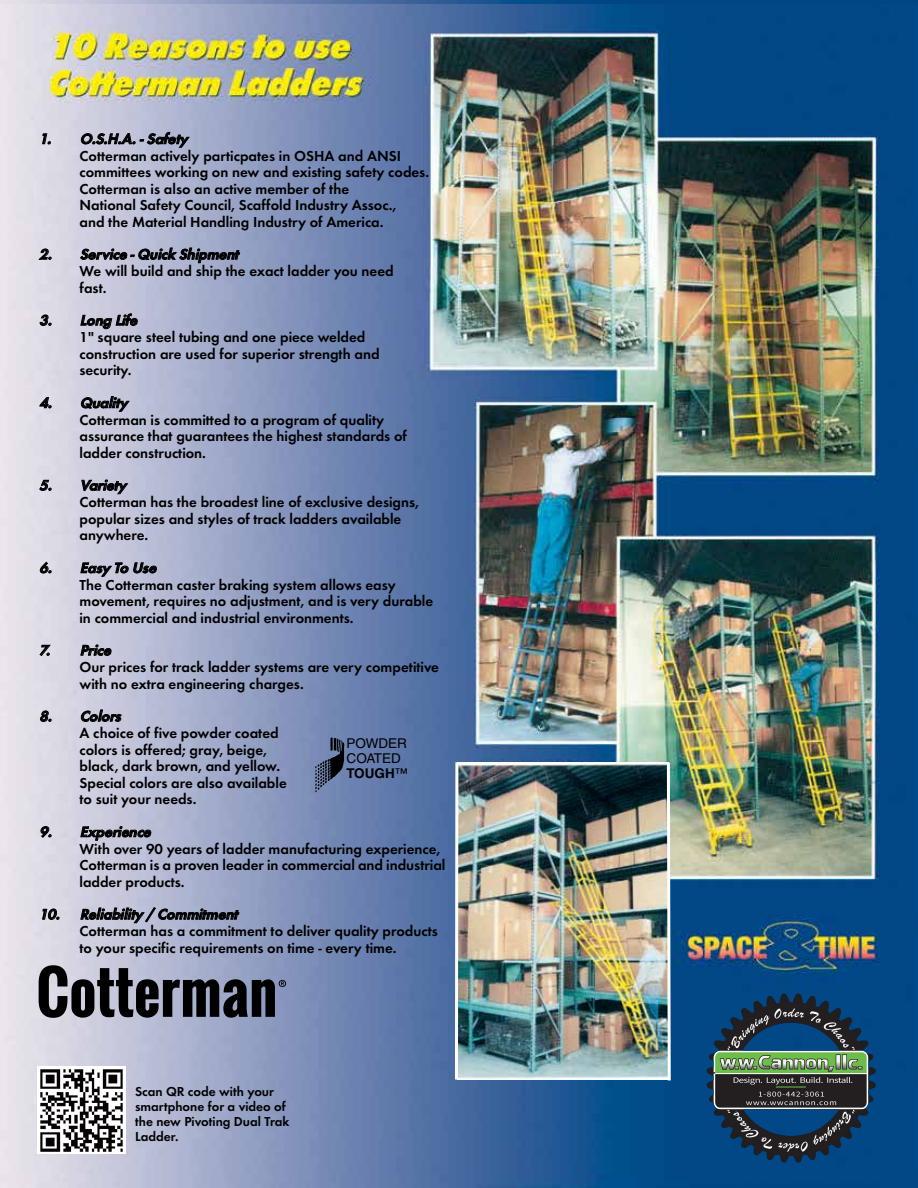
<style>
.page{position:relative;width:918px;height:1188px;background:#fff}
.page>*{position:absolute;margin:0;border:0;box-sizing:border-box;transform-origin:0 0}
.t1{font:600 15px/16.5px "Futura T";color:#000}
.t2{font:italic 600 15px "Futura T";color:#000}
.t3{font:600 13.5px/15px "Futura T";color:#000}
.t4{font:13.5px/15px "Helvetica";color:#000}
.s1{font-weight:700}
</style>
<div class="page">
<img style="left:0;top:0;width:918px;height:1188px">
<img style="left:298px;top:732px;width:48px;height:63px">
<img style="left:458px;top:762px;width:207px;height:318px">
<svg style="left:665px;top:760px;width:7px;height:323px"></svg>
<hr style="left:455px;top:762px;width:3px;height:318px;background:#fff">
<img style="left:38px;top:1066px;width:87px;height:88px">
<img style="left:1px;top:0;width:917px;height:3px">
<svg style="left:39px;top:965px;width:247px;height:53px"></svg>
<img style="left:706px;top:993px;width:170px;height:170px">
<svg style="left:63px;top:223px;width:269px;height:48px"></svg>
<svg style="left:74px;top:288px;width:260px;height:50px"></svg>
<svg style="left:75px;top:402px;width:268px;height:29px"></svg>
<svg style="left:80px;top:444px;width:106px;height:23px"></svg>
<svg style="left:223px;top:486px;width:90px;height:23px"></svg>
<svg style="left:227px;top:926px;width:60px;height:25px"></svg>
<p class="t2" style="left:39px;top:130px;width:150px">1. O.S.H.A.-Safety</p>
<p class="t1" style="left:80px;top:147px;width:351px">Cotterman actively particpates in OSHA and ANSI committees working on new and existing safety codes.<br>Cotterman is also an active member of the<br>National Safety Council, Scaffold Industry Assoc.,<br>and the Material Handling Industry of America.</p>
<p class="t2" style="left:39px;top:245px;width:204px">2. Service -Quick Shipment</p>
<p class="t1" style="left:80px;top:263px;width:316px">We will build and ship the exact ladder you need fast.</p>
<p class="t2" style="left:39px;top:311px;width:103px">3. Long Life</p>
<p class="t1" style="left:80px;top:329px;width:302px">1" square steel tubing and one piece welded construction are used for superior strength and security.</p>
<p class="t2" style="left:39px;top:394px;width:90px">4. Quality</p>
<p class="t1" style="left:80px;top:411px;width:329px">Cotterman is committed to a program of quality assurance that guarantees the highest standards of ladder construction.</p>
<p class="t2" style="left:39px;top:476px;width:88px">5. Variety</p>
<p class="t1" style="left:80px;top:494px;width:341px">Cotterman has the broadest line of exclusive designs, popular sizes and styles of track ladders available anywhere.</p>
<p class="t2" style="left:39px;top:559px;width:122px">6. Easy To Use</p>
<p class="t1" style="left:80px;top:576px;width:355px">The Cotterman caster braking system allows easy movement, requires no adjustment, and is very durable in commercial and industrial environments.</p>
<p class="t2" style="left:39px;top:641px;width:77px">7. Price</p>
<p class="t1" style="left:80px;top:659px;width:361px">Our prices for track ladder systems are very competitive with no extra engineering charges.</p>
<p class="t2" style="left:39px;top:707px;width:87px">8. Colors</p>
<p class="t1" style="left:80px;top:725px;width:209px">A choice of five powder coated colors is offered; gray, beige, black, dark brown, and yellow.<br>Special colors are also available to suit your needs.</p>
<p class="t2" style="left:39px;top:823px;width:116px">9. Experience</p>
<p class="t1" style="left:80px;top:840px;width:368px">With over 90 years of ladder manufacturing experience,<br>Cotterman is a proven leader in commercial and industrial ladder products.</p>
<p class="t2" style="left:39px;top:905px;width:203px">10. Reliability /Commitment</p>
<p class="t1" style="left:80px;top:923px;width:360px">Cotterman has a commitment to deliver quality products to your specific requirements on time - every time.</p>
<p class="t4" style="left:347px;top:736px;width:63px">POWDER<br>COATED<br><span class="s1">TOUGH</span>™</p>
<p class="t3" style="left:135px;top:1084px;width:156px">Scan QR code with your smartphone for a video of the new Pivoting Dual Trak<br>Ladder.</p>
</div>
